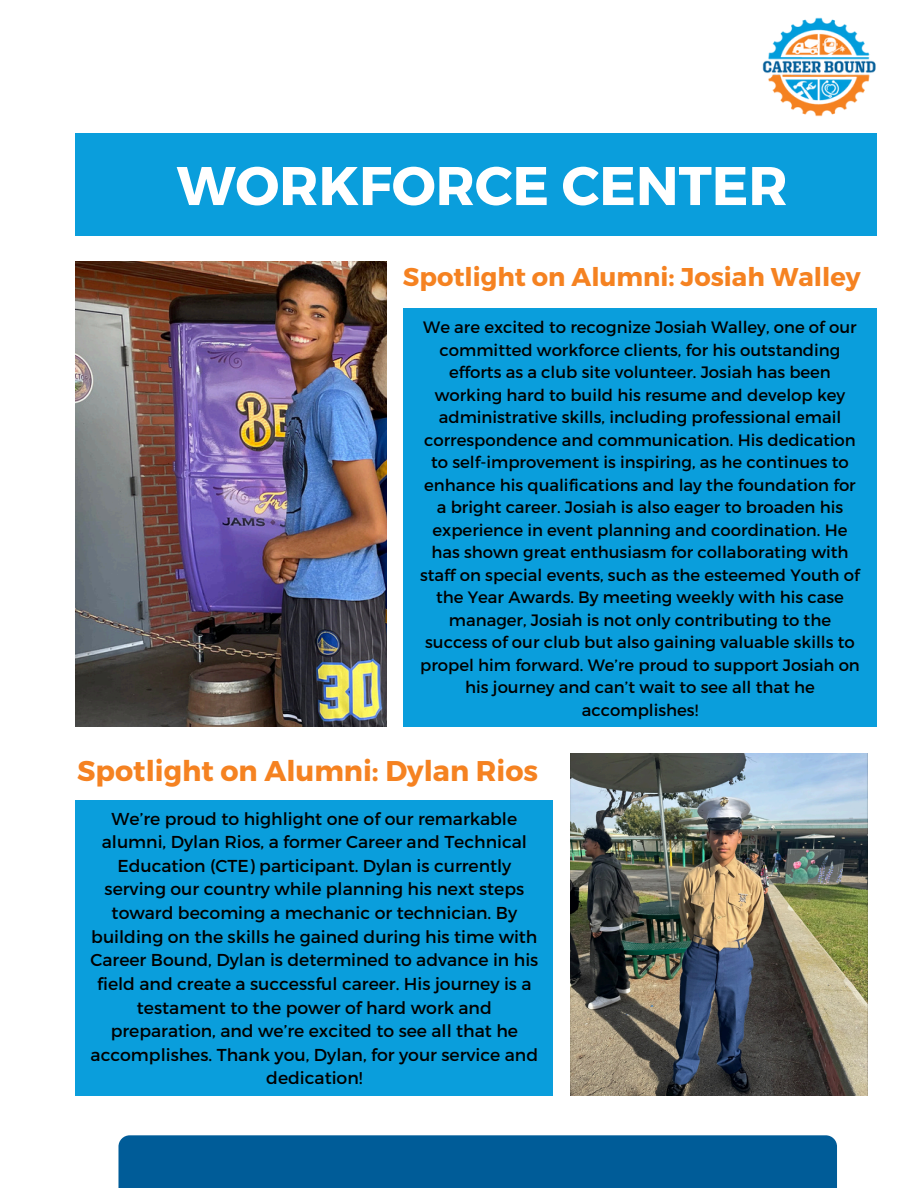
<style>
.page{position:relative;width:918px;height:1188px;background:#fff}
.page>*{position:absolute;margin:0;border:0;box-sizing:border-box;transform-origin:0 0}
.t1{font:700 54.3px "Montserrat";color:#fff}
.t2{font:700 28.5px "Montserrat";color:#f58221}
.t3{font:700 25.65px "Montserrat";color:#f58221}
.t4{font:17.25px/23.7px "Montserrat";color:#000;text-align:center}
.t5{font:16.5px/22.5px "Montserrat";color:#000;text-align:center}
</style>
<div class="page">
<div style="left:403px;top:309px;width:474px;height:418px;background:#0a9edc"></div>
<div style="left:76px;top:133px;width:801px;height:102px;background:#0a9edc"></div>
<img style="left:762px;top:18px;width:114px;height:99px">
<div style="left:118px;top:1135px;width:719px;height:53px;background:#005c98"></div>
<div style="left:76px;top:800px;width:477px;height:296px;background:#0a9edc"></div>
<img style="left:571px;top:754px;width:297px;height:342px">
<img style="left:76px;top:262px;width:310px;height:465px">
<p class="t1" style="left:177px;top:150px;width:613px">WORKFORCE CENTER</p>
<p class="t3" style="left:403px;top:261px;width:459px">Spotlight on Alumni: Josiah Walley</p>
<p class="t5" style="left:420px;top:315px;width:441px">We are excited to recognize Josiah Walley, one of our committed workforce clients, for his outstanding efforts as a club site volunteer. Josiah has been working hard to build his resume and develop key administrative skills, including professional email correspondence and communication. His dedication to self-improvement is inspiring, as he continues to enhance his qualifications and lay the foundation for a bright career. Josiah is also eager to broaden his experience in event planning and coordination. He has shown great enthusiasm for collaborating with staff on special events, such as the esteemed Youth of the Year Awards. By meeting weekly with his case manager, Josiah is not only contributing to the success of our club but also gaining valuable skills to propel him forward. We’re proud to support Josiah on his journey and can’t wait to see all that he accomplishes!</p>
<h1 class="t2" style="left:77px;top:753px;width:462px">Spotlight on Alumni: Dylan Rios</h1>
<h2 class="t4" style="left:90px;top:806px;width:449px">We’re proud to highlight one of our remarkable alumni, Dylan Rios, a former Career and Technical Education (CTE) participant. Dylan is currently serving our country while planning his next steps toward becoming a mechanic or technician. By building on the skills he gained during his time with Career Bound, Dylan is determined to advance in his field and create a successful career. His journey is a testament to the power of hard work and preparation, and we’re excited to see all that he accomplishes. Thank you, Dylan, for your service and dedication!</h2>
</div>
